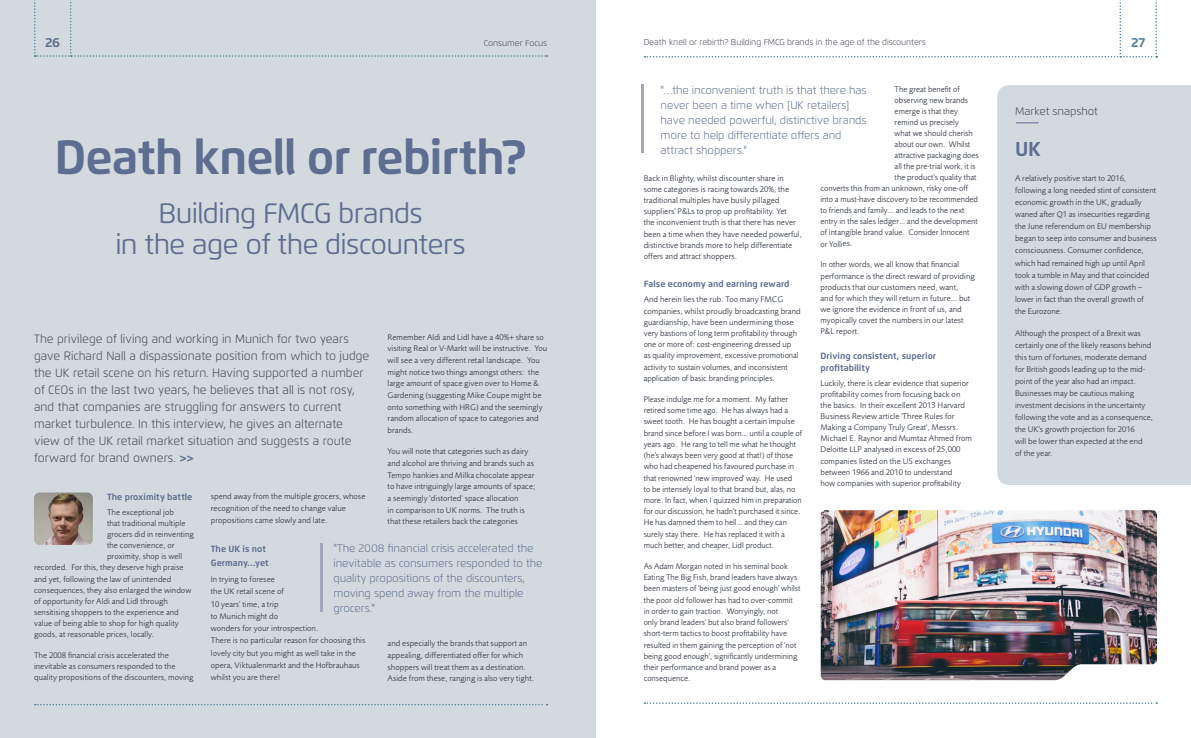
<style>
.page{position:relative;width:1191px;height:738px;background:#fff}
.page>*{position:absolute;margin:0;border:0;box-sizing:border-box;transform-origin:0 0}
.t1{font:700 48px "Flexo";letter-spacing:-.025em;color:#5d6e91}
.t2{font:28px/31px "Flexo";letter-spacing:-.025em;color:#5d6e91;text-align:center}
.t3{font:700 20px "Flexo";color:#5d6e91}
.t4{font:700 13px "Flexo";color:#4b8092}
.t5{font:700 13px "Flexo";color:#5d6e91}
.t6{font:300 12px/17px "Flexo";color:#3f454f}
.t7{font:300 11px/15px "Flexo";letter-spacing:-.01em;color:#5d6e91}
.t8{font:300 11px "Flexo";letter-spacing:-.01em;color:#3f454f}
.t9{font:700 9px/13.2px "Flexo";letter-spacing:.005em;color:#5d6e91}
.t10{font:8.5px/11.2px "Foundry Sans";letter-spacing:.005em;color:#3f454f}
.t11{font:300 8.5px "Flexo";letter-spacing:-.01em;color:#3f454f}
.s1{font-weight:700;font-size:11.8px;color:#5d6e91}
</style>
<div class="page">
<div style="left:0;top:0;width:595px;height:737px;background:#d3dadf"></div>
<svg style="left:34px;top:0;width:513px;height:57px"></svg>
<svg style="left:644px;top:702px;width:513px;height:1px"></svg>
<svg style="left:644px;top:0;width:513px;height:57px"></svg>
<img style="left:34px;top:492px;width:59px;height:52px">
<hr style="left:320px;top:542px;width:2px;height:69px;background:#a2a7bd">
<hr style="left:642px;top:84px;width:2px;height:69px;background:#a2a7bd">
<div style="left:997px;top:85px;width:194px;height:399px;background:#d3dadf"></div>
<svg style="left:1016px;top:122px;width:22px;height:1px"></svg>
<img style="left:820px;top:510px;width:337px;height:169px">
<h3 class="t5" style="left:45px;top:34px;width:16px">26</h3>
<p class="t11" style="left:484px;top:38px;width:65px">Consumer Focus</p>
<h1 class="t1" style="left:55px;top:128px;width:473px">Death knell or rebirth?</h1>
<h2 class="t2" style="left:115px;top:198px;width:352px">Building FMCG brands<br>in the age of the discounters</h2>
<p class="t10" style="left:387px;top:330px;width:161px;line-height:11.7px">Remember Aldi and Lidl have a 40%+ share so visiting Real or V-Markt will be instructive. You will see a very different retail landscape. You might notice two things amongst others: the large amount of space given over to Home &amp; Gardening (suggesting Mike Coupe might be onto something with HRG) and the seemingly random allocation of space to categories and brands.</p>
<p class="t10" style="left:387px;top:445px;width:149px;line-height:11.7px">You will note that categories such as dairy and alcohol are thriving and brands such as Tempo hankies and Milka chocolate appear to have intriguingly large amounts of space; a seemingly 'distorted' space allocation<br>in comparison to UK norms. The truth is that these retailers back the categories</p>
<p class="t6" style="left:34px;top:329px;width:337px">The privilege of living and working in Munich for two years gave Richard Nall a dispassionate position from which to judge the UK retail scene on his return. Having supported a number of CEOs in the last two years, he believes that all is not rosy, and that companies are struggling for answers to current market turbulence. In this interview, he gives an alternate view of the UK retail market situation and suggests a route forward for brand owners. <span class="s1">&gt;&gt;</span></p>
<p class="t9" style="left:107px;top:489px;width:87px">The proximity battle</p>
<p class="t10" style="left:107px;top:506px;width:68px">The exceptional job</p>
<p class="t10" style="left:107px;top:517px;width:80px">that traditional multiple</p>
<p class="t10" style="left:107px;top:528px;width:88px">grocers did in reinventing</p>
<p class="t10" style="left:107px;top:539px;width:69px">the convenience, or</p>
<p class="t10" style="left:107px;top:550px;width:77px">proximity, shop is well</p>
<p class="t10" style="left:34px;top:561px;width:151px">recorded. For this, they deserve high praise</p>
<p class="t10" style="left:34px;top:572px;width:139px">and yet, following the law of unintended</p>
<p class="t10" style="left:34px;top:583px;width:159px">consequences, they also enlarged the window</p>
<p class="t10" style="left:34px;top:594px;width:135px">of opportunity for Aldi and Lidl through</p>
<p class="t10" style="left:34px;top:605px;width:146px">sensitising shoppers to the experience and</p>
<p class="t10" style="left:34px;top:617px;width:146px">value of being able to shop for high quality</p>
<p class="t10" style="left:34px;top:628px;width:121px">goods, at reasonable prices, locally.</p>
<p class="t10" style="left:34px;top:649px;width:161px">The 2008 financial crisis accelerated the inevitable as consumers responded to the quality propositions of the discounters, moving</p>
<p class="t10" style="left:211px;top:489px;width:156px;line-height:12.2px">spend away from the multiple grocers, whose recognition of the need to change value propositions came slowly and late.</p>
<p class="t9" style="left:211px;top:542px;width:59px">The UK is not<br>Germany…yet</p>
<p class="t10" style="left:211px;top:572px;width:156px;line-height:12.2px">In trying to foresee<br>the UK retail scene of<br>10 years' time, a trip<br>to Munich might do<br>wonders for your introspection.<br>There is no particular reason for choosing this lovely city but you might as well take in the opera, Viktualenmarkt and the Hofbrauhaus whilst you are there!</p>
<p class="t7" style="left:333px;top:539px;width:210px">"The 2008 financial crisis accelerated the inevitable as consumers responded to the quality propositions of the discounters, moving spend away from the multiple grocers."</p>
<p class="t10" style="left:387px;top:637px;width:148px;line-height:11.7px">and especially the brands that support an appealing, differentiated offer for which shoppers will treat them as a destination.<br>Aside from these, ranging is also very tight.</p>
<p class="t11" style="left:643px;top:37px;width:284px">Death knell or rebirth? Building FMCG brands in the age of the discounters</p>
<h3 class="t4" style="left:1131px;top:34px;width:16px">27</h3>
<p class="t10" style="left:894px;top:83px;width:67px">The great benefit of</p>
<p class="t10" style="left:894px;top:94px;width:75px">observing new brands</p>
<p class="t10" style="left:894px;top:105px;width:65px">emerge is that they</p>
<p class="t10" style="left:894px;top:116px;width:66px">remind us precisely</p>
<p class="t10" style="left:894px;top:127px;width:80px">what we should cherish</p>
<p class="t10" style="left:894px;top:138px;width:77px">about our own. Whilst</p>
<p class="t10" style="left:894px;top:149px;width:86px">attractive packaging does</p>
<p class="t10" style="left:894px;top:160px;width:82px">all the pre-trial work, it is</p>
<p class="t10" style="left:894px;top:171px;width:84px">the product's quality that</p>
<p class="t10" style="left:820px;top:182px;width:149px">converts this from an unknown, risky one-off</p>
<p class="t10" style="left:820px;top:194px;width:159px">into a must-have discovery to be recommended</p>
<p class="t10" style="left:820px;top:205px;width:146px">to friends and family… and leads to the next</p>
<p class="t10" style="left:820px;top:216px;width:159px">entry in the sales ledger… and the development</p>
<p class="t10" style="left:820px;top:227px;width:151px">of intangible brand value. Consider Innocent</p>
<p class="t10" style="left:820px;top:238px;width:34px">or Yollies.</p>
<p class="t10" style="left:820px;top:259px;width:156px">In other words, we all know that financial performance is the direct reward of providing products that our customers need, want,<br>and for which they will return in future… but we ignore the evidence in front of us, and myopically covet the numbers in our latest P&amp;L report.</p>
<p class="t9" style="left:820px;top:349px;width:117px;line-height:12.1px">Driving consistent, superior profitability</p>
<p class="t10" style="left:820px;top:377px;width:153px">Luckily, there is clear evidence that superior profitability comes from focusing back on the basics. In their excellent 2013 Harvard Business Review article 'Three Rules for Making a Company Truly Great', Messrs.<br>Michael E. Raynor and Mumtaz Ahmed from Deloitte LLP analysed in excess of 25,000 companies listed on the US exchanges between 1966 and 2010 to understand<br>how companies with superior profitability</p>
<p class="t7" style="left:660px;top:82px;width:208px">"…the inconvenient truth is that there has never been a time when [UK retailers] have needed powerful, distinctive brands more to help differentiate offers and attract shoppers."</p>
<p class="t10" style="left:643px;top:172px;width:160px">Back in Blighty, whilst discounter share in some categories is racing towards 20%, the traditional multiples have busily pillaged suppliers' P&amp;Ls to prop up profitability. Yet<br>the inconvenient truth is that there has never been a time when they have needed powerful, distinctive brands more to help differentiate offers and attract shoppers.</p>
<p class="t9" style="left:643px;top:277px;width:147px">False economy and earning reward</p>
<p class="t10" style="left:643px;top:294px;width:159px">And herein lies the rub. Too many FMCG companies, whilst proudly broadcasting brand guardianship, have been undermining those very bastions of long term profitability through one or more of: cost-engineering dressed up<br>as quality improvement, excessive promotional activity to sustain volumes, and inconsistent application of basic branding principles.</p>
<p class="t10" style="left:643px;top:393px;width:160px">Please indulge me for a moment. My father retired some time ago. He has always had a sweet tooth. He has bought a certain impulse brand since before I was born… until a couple of years ago. He rang to tell me what he thought (he's always been very good at that!) of those who had cheapened his favoured purchase in that renowned 'new improved' way. He used<br>to be intensely loyal to that brand but, alas, no more. In fact, when I quizzed him in preparation for our discussion, he hadn't purchased it since.<br>He has damned them to hell… and they can surely stay there. He has replaced it with a much better, and cheaper, Lidl product.</p>
<p class="t10" style="left:643px;top:560px;width:158px">As Adam Morgan noted in his seminal book Eating The Big Fish, brand leaders have always been masters of 'being just good enough' whilst the poor old follower has had to over-commit in order to gain traction. Worryingly, not<br>only brand leaders' but also brand followers' short-term tactics to boost profitability have resulted in them gaining the perception of 'not being good enough', significantly undermining their performance and brand power as a consequence.</p>
<p class="t8" style="left:1015px;top:104px;width:84px">Market snapshot</p>
<h3 class="t3" style="left:1015px;top:137px;width:27px">UK</h3>
<p class="t10" style="left:1015px;top:172px;width:143px;line-height:12px">A relatively positive start to 2016, following a long needed stint of consistent economic growth in the UK, gradually waned after Q1 as insecurities regarding the June referendum on EU membership began to seep into consumer and business consciousness. Consumer confidence, which had remained high up until April took a tumble in May and that coincided with a slowing down of GDP growth – lower in fact than the overall growth of the Eurozone.</p>
<p class="t10" style="left:1015px;top:326px;width:139px;line-height:12px">Although the prospect of a Brexit was certainly one of the likely reasons behind this turn of fortunes, moderate demand for British goods leading up to the mid&shy;point of the year also had an impact.<br>Businesses may be cautious making investment decisions in the uncertainty following the vote and as a consequence, the UK's growth projection for 2016<br>will be lower than expected at the end<br>of the year.</p>
</div>
